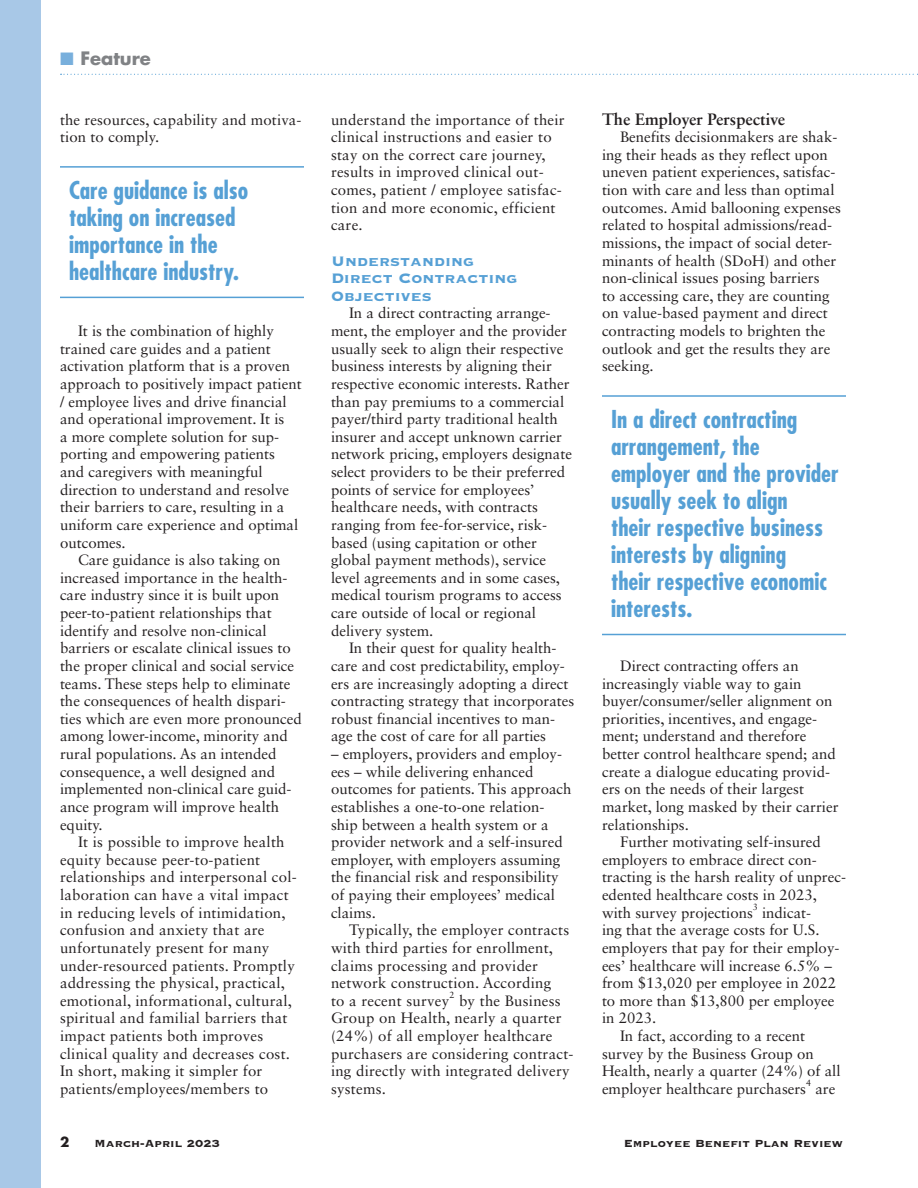
<style>
.page{position:relative;width:918px;height:1188px;background:#fff}
.page>*{position:absolute;margin:0;border:0;box-sizing:border-box;transform-origin:0 0}
.journal{font:700 condensed 24px/27px "Futura Std";color:#56a0d5}
.HeadA{font:18px/17.7px "Copperplate Gothic Std 33 BC";color:#56a0d5}
.t1{font:700 18px "Futura Std";color:#808285}
.HeadB{font:700 16.5px "Sabon LT Std";color:#231f20}
.TextInd{font:15px/17.7px "Sabon LT Std";color:#231f20}
.t2{font:13.5px "Copperplate Gothic Std 33 BC";color:#231f20}
.t3{font:700 13.5px "Futura Std";color:#231f20}
.TextInd-2{font:9px "Sabon LT Std";color:#231f20}
.s1{color:#78afdc}
</style>
<div class="page">
<svg style="left:61px;top:74px;width:857px;height:1px"></svg>
<div style="left:0;top:0;width:41px;height:1188px;background:#a8c8e7"></div>
<hr style="left:60px;top:166px;width:244px;height:2px;background:#56a0d5">
<hr style="left:60px;top:297px;width:244px;height:1px;background:#56a0d5">
<hr style="left:602px;top:395px;width:244px;height:2px;background:#56a0d5">
<hr style="left:602px;top:634px;width:244px;height:1px;background:#56a0d5">
<p class="t1" style="left:60px;top:46px;width:92px"><span class="s1">■</span> Feature</p>
<p class="TextInd" style="left:60px;top:110px;width:243px">the resources, capability and motiva&shy;tion to comply.</p>
<p class="journal" style="left:69px;top:177px;width:181px">Care guidance is also taking on increased importance in the healthcare industry.</p>
<p class="TextInd" style="left:60px;top:322px;width:243px;text-indent:18px">It is the combination of highly trained care guides and a patient activation platform that is a proven approach to positively impact patient / employee lives and drive financial and operational improvement. It is<br>a more complete solution for sup&shy;porting and empowering patients and caregivers with meaningful direction to understand and resolve their barriers to care, resulting in a uniform care experience and optimal outcomes.</p>
<p class="TextInd" style="left:60px;top:551px;width:243px;text-indent:18px">Care guidance is also taking on increased importance in the health&shy;care industry since it is built upon peer-to-patient relationships that identify and resolve non-clinical barriers or escalate clinical issues to the proper clinical and social service teams. These steps help to eliminate the consequences of health dispari&shy;ties which are even more pronounced among lower-income, minority and rural populations. As an intended consequence, a well designed and implemented non-clinical care guid&shy;ance program will improve health equity.</p>
<p class="TextInd" style="left:60px;top:833px;width:238px;text-indent:18px">It is possible to improve health equity because peer-to-patient relationships and interpersonal col&shy;laboration can have a vital impact in reducing levels of intimidation, confusion and anxiety that are unfortunately present for many under-resourced patients. Promptly addressing the physical, practical, emotional, informational, cultural, spiritual and familial barriers that impact patients both improves clinical quality and decreases cost.<br>In short, making it simpler for patients/employees/members to</p>
<p class="TextInd" style="left:331px;top:110px;width:235px">understand the importance of their clinical instructions and easier to stay on the correct care journey, results in improved clinical out&shy;comes, patient / employee satisfac&shy;tion and more economic, efficient care.</p>
<p class="HeadA" style="left:331px;top:252px;width:188px">Understanding<br>Direct Contracting<br>Objectives</p>
<p class="TextInd" style="left:331px;top:304px;width:243px;text-indent:18px">In a direct contracting arrange&shy;ment, the employer and the provider usually seek to align their respective business interests by aligning their respective economic interests. Rather than pay premiums to a commercial payer/third party traditional health insurer and accept unknown carrier network pricing, employers designate select providers to be their preferred points of service for employees’ healthcare needs, with contracts ranging from fee-for-service, risk&shy;based (using capitation or other global payment methods), service level agreements and in some cases, medical tourism programs to access care outside of local or regional delivery system.</p>
<p class="TextInd" style="left:331px;top:639px;width:245px;text-indent:18px">In their quest for quality health&shy;care and cost predictability, employ&shy;ers are increasingly adopting a direct contracting strategy that incorporates robust financial incentives to man&shy;age the cost of care for all parties</p>
<p class="TextInd" style="left:331px;top:745px;width:242px">– employers, providers and employ&shy;ees – while delivering enhanced outcomes for patients. This approach establishes a one-to-one relation&shy;ship between a health system or a provider network and a self-insured employer, with employers assuming the financial risk and responsibility of paying their employees’ medical claims.</p>
<p class="TextInd" style="left:331px;top:921px;width:240px;text-indent:18px">Typically, the employer contracts with third parties for enrollment, claims processing and provider network construction. According<br>to a recent survey</p>
<p class="TextInd-2" style="left:449px;top:990px;width:7px">2</p>
<p class="TextInd" style="left:331px;top:992px;width:244px;text-indent:128px">by the Business<br>Group on Health, nearly a quarter (24%) of all employer healthcare purchasers are considering contract&shy;ing directly with integrated delivery systems.</p>
<p class="HeadB" style="left:602px;top:109px;width:185px">The Employer Perspective</p>
<p class="TextInd" style="left:602px;top:128px;width:240px;text-indent:18px">Benefits decisionmakers are shak&shy;ing their heads as they reflect upon uneven patient experiences, satisfac&shy;tion with care and less than optimal outcomes. Amid ballooning expenses related to hospital admissions/read&shy;missions, the impact of social deter&shy;minants of health (SDoH) and other non-clinical issues posing barriers<br>to accessing care, they are counting on value-based payment and direct contracting models to brighten the outlook and get the results they are seeking.</p>
<p class="journal" style="left:611px;top:406px;width:229px">In a direct contracting arrangement, the employer and the provider usually seek to align<br>their respective business interests by aligning<br>their respective economic interests.</p>
<p class="TextInd" style="left:602px;top:657px;width:238px;text-indent:18px">Direct contracting offers an increasingly viable way to gain buyer/consumer/seller alignment on priorities, incentives, and engage&shy;ment; understand and therefore better control healthcare spend; and create a dialogue educating provid&shy;ers on the needs of their largest market, long masked by their carrier relationships.</p>
<p class="TextInd" style="left:602px;top:833px;width:246px;text-indent:18px">Further motivating self-insured employers to embrace direct con&shy;tracting is the harsh reality of unprec&shy;edented healthcare costs in 2023, with survey projections</p>
<p class="TextInd-2" style="left:753px;top:902px;width:7px">3</p>
<p class="TextInd" style="left:602px;top:903px;width:239px;text-indent:160px">indicat-<br>ing that the average costs for U.S. employers that pay for their employ&shy;ees’ healthcare will increase 6.5% – from $13,020 per employee in 2022 to more than $13,800 per employee in 2023.</p>
<p class="TextInd" style="left:602px;top:1027px;width:240px;text-indent:18px">In fact, according to a recent survey by the Business Group on<br>Health, nearly a quarter (24%) of all employer healthcare purchasers</p>
<p class="TextInd-2" style="left:806px;top:1078px;width:7px">4</p>
<p class="TextInd" style="left:815px;top:1080px;width:21px">are</p>
<p class="t3" style="left:60px;top:1133px;width:11px">2</p>
<p class="t2" style="left:95px;top:1136px;width:127px">March-April 2023</p>
<p class="t2" style="left:624px;top:1136px;width:221px">Employee Benefit Plan Review</p>
</div>
